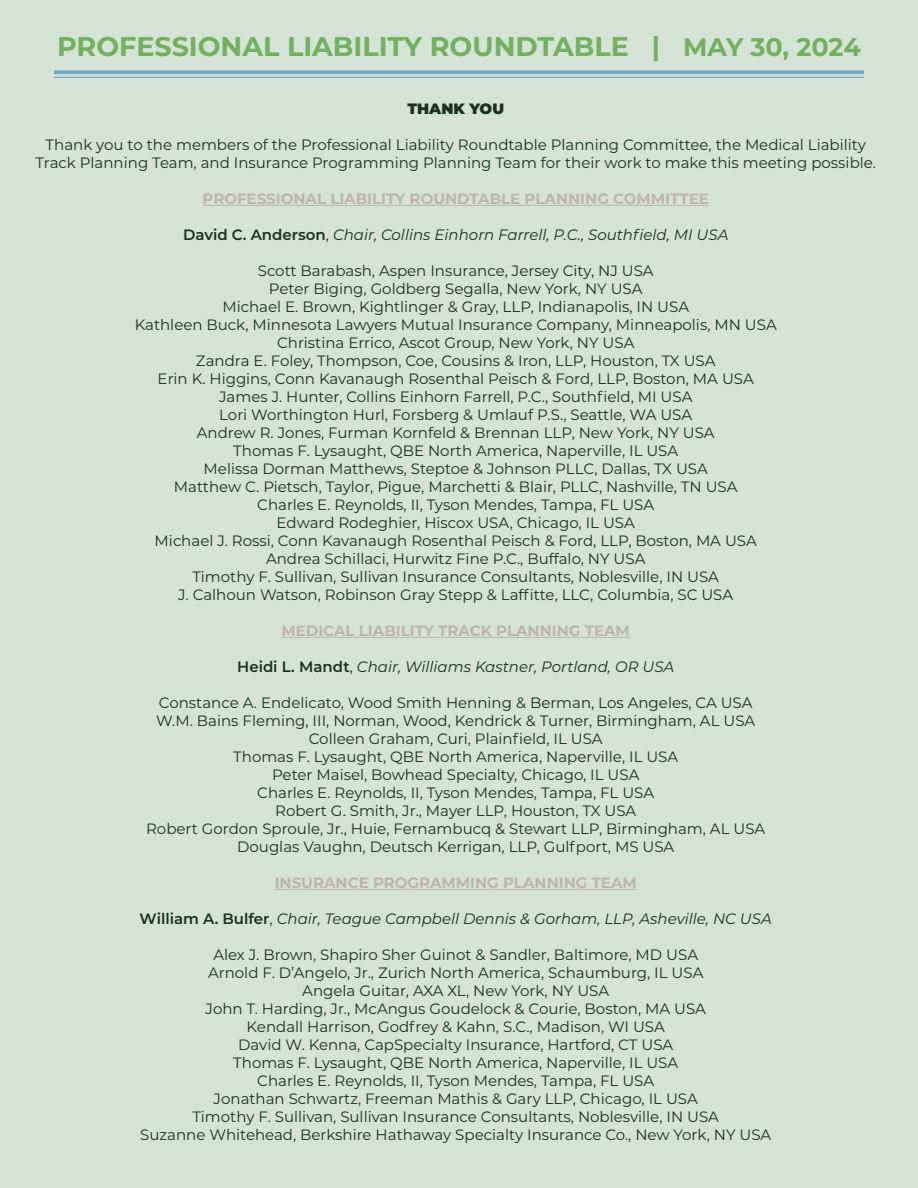
<style>
.page{position:relative;width:918px;height:1188px;background:#d4e3d6}
.page>*{position:absolute;margin:0;border:0;box-sizing:border-box;transform-origin:0 0}
.t1{font:700 27px "Montserrat";color:#72b15d}
.t2{font:15px/18px "Montserrat";color:#193222;text-align:center}
.t3{font:italic 15px "Montserrat";color:#193222}
.t4{font:700 15px "Montserrat";color:#beb4b2}
.t5{font:900 15px "Montserrat";color:#193222}
.s1{font-size:25.5px}
.s2{font-weight:600;font-style:normal}
.s3{font-style:normal}
</style>
<div class="page">
<hr style="left:203px;top:205px;width:506px;height:1px;background:#beb4b2">
<hr style="left:282px;top:637px;width:348px;height:1px;background:#beb4b2">
<hr style="left:275px;top:889px;width:362px;height:1px;background:#beb4b2">
<svg style="left:54px;top:70px;width:810px;height:4px;background:#7eb0cb"></svg>
<hr style="left:54px;top:77px;width:810px;height:1px;background:#73aaca">
<p class="t1" style="left:57px;top:27px;width:805px">PROFESSIONAL LIABILITY ROUNDTABLE | <span class="s1">MAY 30, 2024</span></p>
<p class="t5" style="left:407px;top:97px;width:98px">THANK YOU</p>
<p class="t2" style="left:35px;top:135px;width:842px">Thank you to the members of the Professional Liability Roundtable Planning Committee, the Medical Liability<br>Track Planning Team, and Insurance Programming Planning Team for their work to make this meeting possible.</p>
<p class="t4" style="left:203px;top:188px;width:508px">PROFESSIONAL LIABILITY ROUNDTABLE PLANNING COMMITTEE</p>
<p class="t3" style="left:183px;top:224px;width:547px"><span class="s2">David C. Anderson</span><span class="s3">,</span> Chair, Collins Einhorn Farrell, P.C., Southfield, MI USA</p>
<p class="t2" style="left:258px;top:261px;width:397px">Scott Barabash, Aspen Insurance, Jersey City, NJ USA</p>
<p class="t2" style="left:269px;top:279px;width:375px">Peter Biging, Goldberg Segalla, New York, NY USA</p>
<p class="t2" style="left:222px;top:297px;width:468px">Michael E. Brown, Kightlinger &amp; Gray, LLP, Indianapolis, IN USA</p>
<p class="t2" style="left:135px;top:315px;width:644px">Kathleen Buck, Minnesota Lawyers Mutual Insurance Company, Minneapolis, MN USA</p>
<p class="t2" style="left:277px;top:333px;width:359px">Christina Errico, Ascot Group, New York, NY USA</p>
<p class="t2" style="left:196px;top:351px;width:521px">Zandra E. Foley, Thompson, Coe, Cousins &amp; Iron, LLP, Houston, TX USA</p>
<p class="t2" style="left:158px;top:369px;width:598px">Erin K. Higgins, Conn Kavanaugh Rosenthal Peisch &amp; Ford, LLP, Boston, MA USA</p>
<p class="t2" style="left:219px;top:387px;width:475px">James J. Hunter, Collins Einhorn Farrell, P.C., Southfield, MI USA</p>
<p class="t2" style="left:219px;top:405px;width:475px">Lori Worthington Hurl, Forsberg &amp; Umlauf P.S., Seattle, WA USA</p>
<p class="t2" style="left:197px;top:423px;width:519px">Andrew R. Jones, Furman Kornfeld &amp; Brennan LLP, New York, NY USA</p>
<p class="t2" style="left:233px;top:441px;width:447px">Thomas F. Lysaught, QBE North America, Naperville, IL USA</p>
<p class="t2" style="left:204px;top:459px;width:506px">Melissa Dorman Matthews, Steptoe &amp; Johnson PLLC, Dallas, TX USA</p>
<p class="t2" style="left:174px;top:477px;width:565px">Matthew C. Pietsch, Taylor, Pigue, Marchetti &amp; Blair, PLLC, Nashville, TN USA</p>
<p class="t2" style="left:257px;top:495px;width:398px">Charles E. Reynolds, II, Tyson Mendes, Tampa, FL USA</p>
<p class="t2" style="left:277px;top:513px;width:360px">Edward Rodeghier, Hiscox USA, Chicago, IL USA</p>
<p class="t2" style="left:155px;top:531px;width:604px">Michael J. Rossi, Conn Kavanaugh Rosenthal Peisch &amp; Ford, LLP, Boston, MA USA</p>
<p class="t2" style="left:266px;top:549px;width:381px">Andrea Schillaci, Hurwitz Fine P.C., Buffalo, NY USA</p>
<p class="t2" style="left:193px;top:567px;width:528px">Timothy F. Sullivan, Sullivan Insurance Consultants, Noblesville, IN USA</p>
<p class="t2" style="left:178px;top:585px;width:556px">J. Calhoun Watson, Robinson Gray Stepp &amp; Laffitte, LLC, Columbia, SC USA</p>
<p class="t4" style="left:282px;top:620px;width:350px">MEDICAL LIABILITY TRACK PLANNING TEAM</p>
<p class="t3" style="left:237px;top:656px;width:439px"><span class="s2">Heidi L. Mandt</span><span class="s3">,</span> Chair, Williams Kastner, Portland, OR USA</p>
<p class="t2" style="left:159px;top:693px;width:595px">Constance A. Endelicato, Wood Smith Henning &amp; Berman, Los Angeles, CA USA</p>
<p class="t2" style="left:156px;top:711px;width:601px">W.M. Bains Fleming, III, Norman, Wood, Kendrick &amp; Turner, Birmingham, AL USA</p>
<p class="t2" style="left:309px;top:729px;width:295px">Colleen Graham, Curi, Plainfield, IL USA</p>
<p class="t2" style="left:233px;top:747px;width:447px">Thomas F. Lysaught, QBE North America, Naperville, IL USA</p>
<p class="t2" style="left:272px;top:765px;width:369px">Peter Maisel, Bowhead Specialty, Chicago, IL USA</p>
<p class="t2" style="left:257px;top:783px;width:398px">Charles E. Reynolds, II, Tyson Mendes, Tampa, FL USA</p>
<p class="t2" style="left:275px;top:801px;width:363px">Robert G. Smith, Jr., Mayer LLP, Houston, TX USA</p>
<p class="t2" style="left:146px;top:819px;width:621px">Robert Gordon Sproule, Jr., Huie, Fernambucq &amp; Stewart LLP, Birmingham, AL USA</p>
<p class="t2" style="left:237px;top:837px;width:439px">Douglas Vaughn, Deutsch Kerrigan, LLP, Gulfport, MS USA</p>
<p class="t4" style="left:275px;top:872px;width:364px">INSURANCE PROGRAMMING PLANNING TEAM</p>
<p class="t3" style="left:140px;top:908px;width:634px"><span class="s2">William A. Bulfer</span><span class="s3">,</span> Chair, Teague Campbell Dennis &amp; Gorham, LLP, Asheville, NC USA</p>
<p class="t2" style="left:213px;top:945px;width:486px">Alex J. Brown, Shapiro Sher Guinot &amp; Sandler, Baltimore, MD USA</p>
<p class="t2" style="left:208px;top:963px;width:497px">Arnold F. D’Angelo, Jr., Zurich North America, Schaumburg, IL USA</p>
<p class="t2" style="left:302px;top:981px;width:308px">Angela Guitar, AXA XL, New York, NY USA</p>
<p class="t2" style="left:205px;top:999px;width:502px">John T. Harding, Jr., McAngus Goudelock &amp; Courie, Boston, MA USA</p>
<p class="t2" style="left:247px;top:1017px;width:420px">Kendall Harrison, Godfrey &amp; Kahn, S.C., Madison, WI USA</p>
<p class="t2" style="left:238px;top:1035px;width:437px">David W. Kenna, CapSpecialty Insurance, Hartford, CT USA</p>
<p class="t2" style="left:233px;top:1053px;width:447px">Thomas F. Lysaught, QBE North America, Naperville, IL USA</p>
<p class="t2" style="left:257px;top:1071px;width:398px">Charles E. Reynolds, II, Tyson Mendes, Tampa, FL USA</p>
<p class="t2" style="left:214px;top:1089px;width:486px">Jonathan Schwartz, Freeman Mathis &amp; Gary LLP, Chicago, IL USA</p>
<p class="t2" style="left:193px;top:1107px;width:528px">Timothy F. Sullivan, Sullivan Insurance Consultants, Noblesville, IN USA</p>
<p class="t2" style="left:140px;top:1125px;width:633px">Suzanne Whitehead, Berkshire Hathaway Specialty Insurance Co., New York, NY USA</p>
</div>
